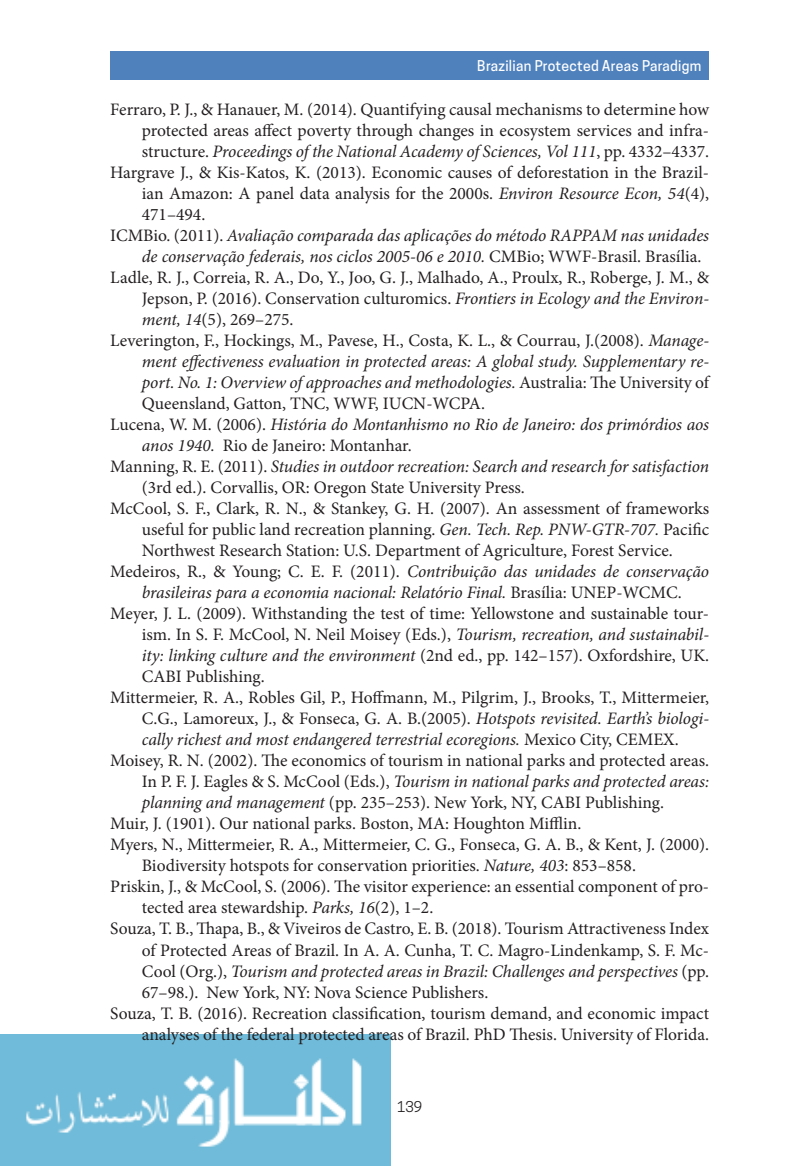
<style>
.page{position:relative;width:788px;height:1166px;background:#fff}
.page>*{position:absolute;margin:0;border:0;box-sizing:border-box;transform-origin:0 0}
.refs{font:17.5px/21px "Minion Pro";color:#231f20;text-align:justify}
.refs-2{font:italic 17.5px/21px "Minion Pro";letter-spacing:-.005em;color:#231f20}
.t1{font:500 14px "Cooper Hewitt";letter-spacing:.02em;color:#fff}
.t2{font:14px "Cooper Hewitt";color:#231f20}
.s1{font-style:italic}
.s2{font-style:normal}
</style>
<div class="page">
<img style="left:0;top:1034px;width:390px;height:132px">
<div style="left:110px;top:51px;width:599px;height:29px;background:#4f81bd"></div>
<p class="t1" style="left:477px;top:57px;width:225px">Brazilian Protected Areas Paradigm</p>
<p class="refs" style="left:142px;top:99px;width:569px;text-indent:-32px">Ferraro, P. J., &amp; Hanauer, M. (2014). Quantifying causal mechanisms to determine how protected areas affect poverty through changes in ecosystem services and infra&shy;structure. <span class="s1">Proceedings of the National Academy of Sciences, Vol 111</span>, pp. 4332–4337.</p>
<p class="refs" style="left:142px;top:162px;width:569px;text-indent:-32px">Hargrave J., &amp; Kis-Katos, K. (2013). Economic causes of deforestation in the Brazil&shy;ian Amazon: A panel data analysis for the 2000s. <span class="s1">Environ Resource Econ, 54</span>(4), 471–494.</p>
<p class="refs-2" style="left:142px;top:225px;width:568px;text-indent:-32px"><span class="s2">ICMBio. (2011).</span> Avaliação comparada das aplicações do método RAPPAM nas unidades de conservação federais, nos ciclos 2005-06 e 2010. <span class="s2">CMBio; WWF-Brasil. Brasília.</span></p>
<p class="refs" style="left:142px;top:267px;width:569px;text-indent:-32px">Ladle, R. J., Correia, R. A., Do, Y., Joo, G. J., Malhado, A., Proulx, R., Roberge, J. M., &amp; Jepson, P. (2016). Conservation culturomics. <span class="s1">Frontiers in Ecology and the Environ&shy;ment, 14</span>(5), 269–275.</p>
<p class="refs" style="left:142px;top:330px;width:568px;text-indent:-32px">Leverington, F., Hockings, M., Pavese, H., Costa, K. L., &amp; Courrau, J.(2008). <span class="s1">Manage&shy;ment effectiveness evaluation in protected areas: A global study. Supplementary re&shy;port. No. 1: Overview of approaches and methodologies.</span> Australia: The University of Queensland, Gatton, TNC, WWF, IUCN-WCPA.</p>
<p class="refs-2" style="left:142px;top:414px;width:568px;text-indent:-31px"><span class="s2">Lucena, W. M. (2006).</span> História do Montanhismo no Rio de Janeiro: dos primórdios aos anos 1940. <span class="s2">Rio de Janeiro: Montanhar.</span></p>
<p class="refs" style="left:142px;top:456px;width:568px;text-indent:-32px">Manning, R. E. (2011). <span class="s1">Studies in outdoor recreation: Search and research for satisfaction </span>(3rd ed.). Corvallis, OR: Oregon State University Press.</p>
<p class="refs" style="left:142px;top:498px;width:569px;text-indent:-32px">McCool, S. F., Clark, R. N., &amp; Stankey, G. H. (2007). An assessment of frameworks useful for public land recreation planning. <span class="s1">Gen. Tech. Rep. PNW-GTR-707.</span> Pacific Northwest Research Station: U.S. Department of Agriculture, Forest Service.</p>
<p class="refs-2" style="left:110px;top:561px;width:600px;text-align:center"><span class="s2">Medeiros, R., &amp; Young; C. E. F. (2011).</span> Contribuição das unidades de conservação brasileiras para a economia nacional: Relatório Final. <span class="s2">Brasília: UNEP‐WCMC.</span></p>
<p class="refs" style="left:142px;top:603px;width:569px;text-indent:-32px">Meyer, J. L. (2009). Withstanding the test of time: Yellowstone and sustainable tour&shy;ism. In S. F. McCool, N. Neil Moisey (Eds.), <span class="s1">Tourism, recreation, and sustainabil&shy;ity: linking culture and the environment</span> (2nd ed., pp. 142–157). Oxfordshire, UK.<br>CABI Publishing.</p>
<p class="refs" style="left:142px;top:687px;width:568px;text-indent:-32px">Mittermeier, R. A., Robles Gil, P., Hoffmann, M., Pilgrim, J., Brooks, T., Mittermeier, C.G., Lamoreux, J., &amp; Fonseca, G. A. B.(2005). <span class="s1">Hotspots revisited. Earth’s biologi&shy;cally richest and most endangered terrestrial ecoregions.</span> Mexico City, CEMEX.</p>
<p class="refs" style="left:142px;top:750px;width:569px;text-indent:-32px">Moisey, R. N. (2002). The economics of tourism in national parks and protected areas.<br>In P. F. J. Eagles &amp; S. McCool (Eds.), <span class="s1">Tourism in national parks and protected areas: planning and management</span> (pp. 235–253). New York, NY, CABI Publishing.</p>
<p class="refs" style="left:110px;top:813px;width:472px">Muir, J. (1901). Our national parks. Boston, MA: Houghton Mifflin.</p>
<p class="refs" style="left:142px;top:834px;width:569px;text-indent:-32px">Myers, N., Mittermeier, R. A., Mittermeier, C. G., Fonseca, G. A. B., &amp; Kent, J. (2000).<br>Biodiversity hotspots for conservation priorities. <span class="s1">Nature, 403</span>: 853–858.</p>
<p class="refs" style="left:142px;top:876px;width:569px;text-indent:-32px">Priskin, J., &amp; McCool, S. (2006). The visitor experience: an essential component of pro&shy;tected area stewardship. <span class="s1">Parks, 16</span>(2), 1–2.</p>
<p class="refs" style="left:142px;top:918px;width:569px;text-indent:-32px">Souza, T. B., Thapa, B., &amp; Viveiros de Castro, E. B. (2018). Tourism Attractiveness Index of Protected Areas of Brazil. In A. A. Cunha, T. C. Magro-Lindenkamp, S. F. Mc-Cool (Org.), <span class="s1">Tourism and protected areas in Brazil: Challenges and perspectives</span> (pp.<br>67–98.). New York, NY: Nova Science Publishers.</p>
<p class="refs" style="left:110px;top:1002px;width:600px;text-align:right">Souza, T. B. (2016). Recreation classification, tourism demand, and economic impact analyses of the federal protected areas of Brazil. PhD Thesis. University of Florida.</p>
<p class="t2" style="left:397px;top:1098px;width:27px">139</p>
</div>
